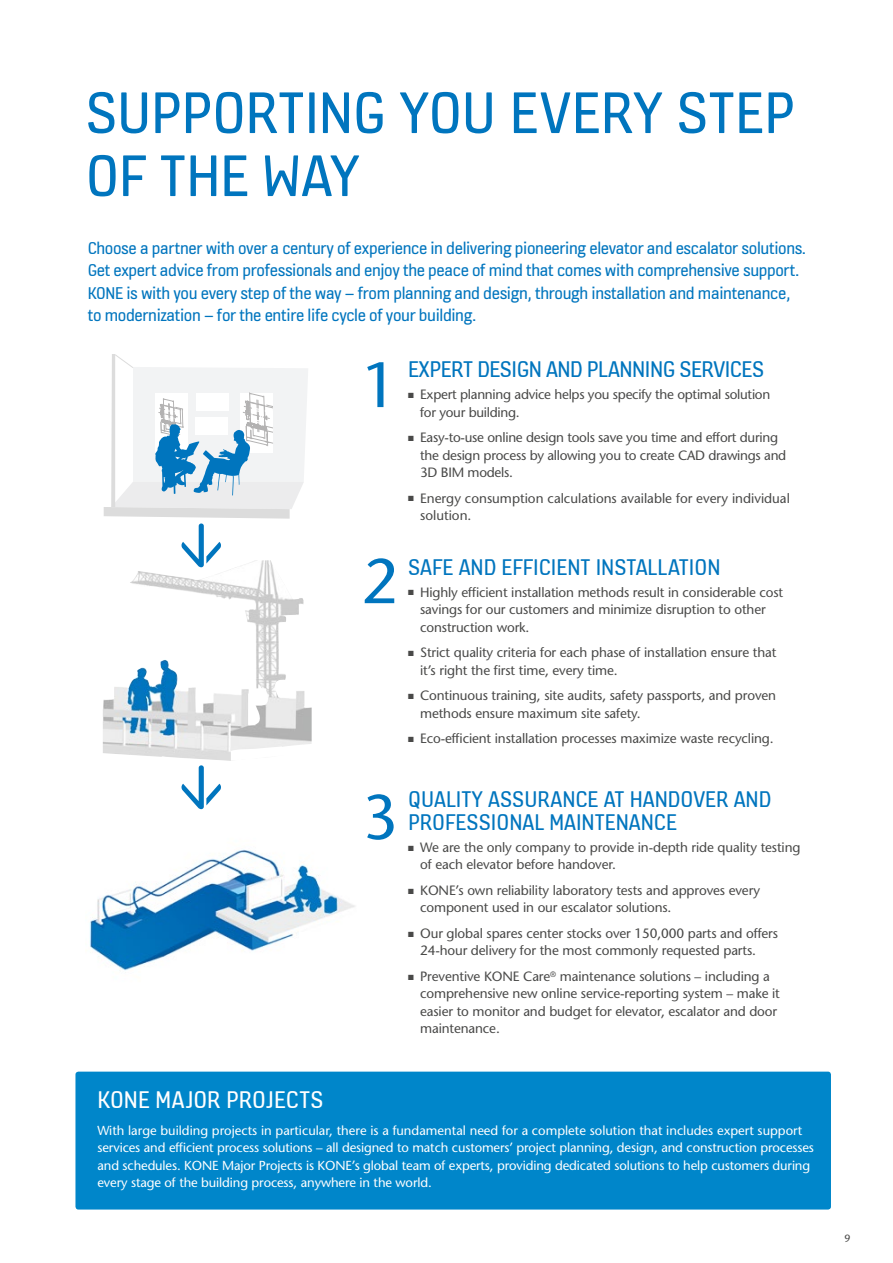
<style>
.page{position:relative;width:893px;height:1263px;background:#fff}
.page>*{position:absolute;margin:0;border:0;box-sizing:border-box;transform-origin:0 0}
.t1{font:63px/63px "KONE Information v 13";color:#0075be}
.t2{font:63px "Stone Sans";color:#0075be}
.t3{font:25.5px "KONE Information v 13";color:#fff}
.t4{font:24px/22.5px "KONE Information v 13";color:#0075be}
.t5{font:24px "KONE Information v 13";letter-spacing:-.02em;color:#0075be}
.t6{font:18px/22.5px "KONE Information v 13";letter-spacing:-.02em;color:#0075be}
.t7{font:13.5px/17.2px "Stone Sans";letter-spacing:-.01em;color:#494948}
.t8{font:13.05px/17.2px "Stone Sans";letter-spacing:-.01em;color:#fff}
.t9{font:10.5px "Stone Sans";color:#494948}
</style>
<div class="page">
<img style="left:89px;top:849px;width:266px;height:122px">
<img style="left:103px;top:567px;width:209px;height:194px">
<div style="left:75px;top:1071px;width:756px;height:138px;background:#0086ca;border-radius:3px"></div>
<svg style="left:104px;top:354px;width:204px;height:213px"></svg>
<svg style="left:181px;top:765px;width:40px;height:44px"></svg>
<h1 class="t1" style="left:86px;top:78px;width:710px">SUPPORTING YOU EVERY STEP<br>OF THE WAY</h1>
<p class="t6" style="left:88px;top:236px;width:720px">Choose a partner with over a century of experience in delivering pioneering elevator and escalator solutions.<br>Get expert advice from professionals and enjoy the peace of mind that comes with comprehensive support.<br>KONE is with you every step of the way – from planning and design, through installation and maintenance, to modernization – for the entire life cycle of your building.</p>
<h1 class="t2" style="left:362px;top:346px;width:38px">1</h1>
<h3 class="t5" style="left:408px;top:353px;width:358px">EXPERT DESIGN AND PLANNING SERVICES</h3>
<p class="t7" style="left:420px;top:386px;width:352px;text-indent:-12px">■ Expert planning advice helps you specify the optimal solution for your building.</p>
<p class="t7" style="left:420px;top:429px;width:368px;text-indent:-12px">■ Easy-to-use online design tools save you time and effort during the design process by allowing you to create CAD drawings and<br>3D BIM models.</p>
<p class="t7" style="left:420px;top:489px;width:371px;text-indent:-12px">■ Energy consumption calculations available for every individual solution.</p>
<h1 class="t2" style="left:362px;top:542px;width:38px">2</h1>
<h3 class="t4" style="left:408px;top:554px;width:314px">SAFE AND EFFICIENT INSTALLATION</h3>
<p class="t7" style="left:420px;top:583px;width:365px;text-indent:-12px">■ Highly efficient installation methods result in considerable cost savings for our customers and minimize disruption to other construction work.</p>
<p class="t7" style="left:420px;top:644px;width:358px;text-indent:-12px">■ Strict quality criteria for each phase of installation ensure that it’s right the first time, every time.</p>
<p class="t7" style="left:420px;top:687px;width:357px;text-indent:-12px">■ Continuous training, site audits, safety passports, and proven methods ensure maximum site safety.</p>
<p class="t7" style="left:408px;top:730px;width:367px">■ Eco-efficient installation processes maximize waste recycling.</p>
<h1 class="t2" style="left:362px;top:778px;width:38px">3</h1>
<h3 class="t4" style="left:408px;top:787px;width:365px">QUALITY ASSURANCE AT HANDOVER AND<br>PROFESSIONAL MAINTENANCE</h3>
<p class="t7" style="left:420px;top:839px;width:382px;text-indent:-12px">■ We are the only company to provide in-depth ride quality testing of each elevator before handover.</p>
<p class="t7" style="left:420px;top:882px;width:341px;text-indent:-12px">■ KONE’s own reliability laboratory tests and approves every component used in our escalator solutions.</p>
<p class="t7" style="left:420px;top:925px;width:359px;text-indent:-12px">■ Our global spares center stocks over 150,000 parts and offers<br>24-hour delivery for the most commonly requested parts.</p>
<p class="t7" style="left:420px;top:968px;width:361px;text-indent:-12px">■ Preventive KONE Care<sup>®</sup> maintenance solutions – including a comprehensive new online service-reporting system – make it easier to monitor and budget for elevator, escalator and door maintenance.</p>
<h2 class="t3" style="left:97px;top:1083px;width:227px">KONE MAJOR PROJECTS</h2>
<p class="t8" style="left:97px;top:1122px;width:718px">With large building projects in particular, there is a fundamental need for a complete solution that includes expert support services and efficient process solutions – all designed to match customers’ project planning, design, and construction processes and schedules. KONE Major Projects is KONE’s global team of experts, providing dedicated solutions to help customers during every stage of the building process, anywhere in the world.</p>
<p class="t9" style="left:844px;top:1231px;width:8px">9</p>
</div>
